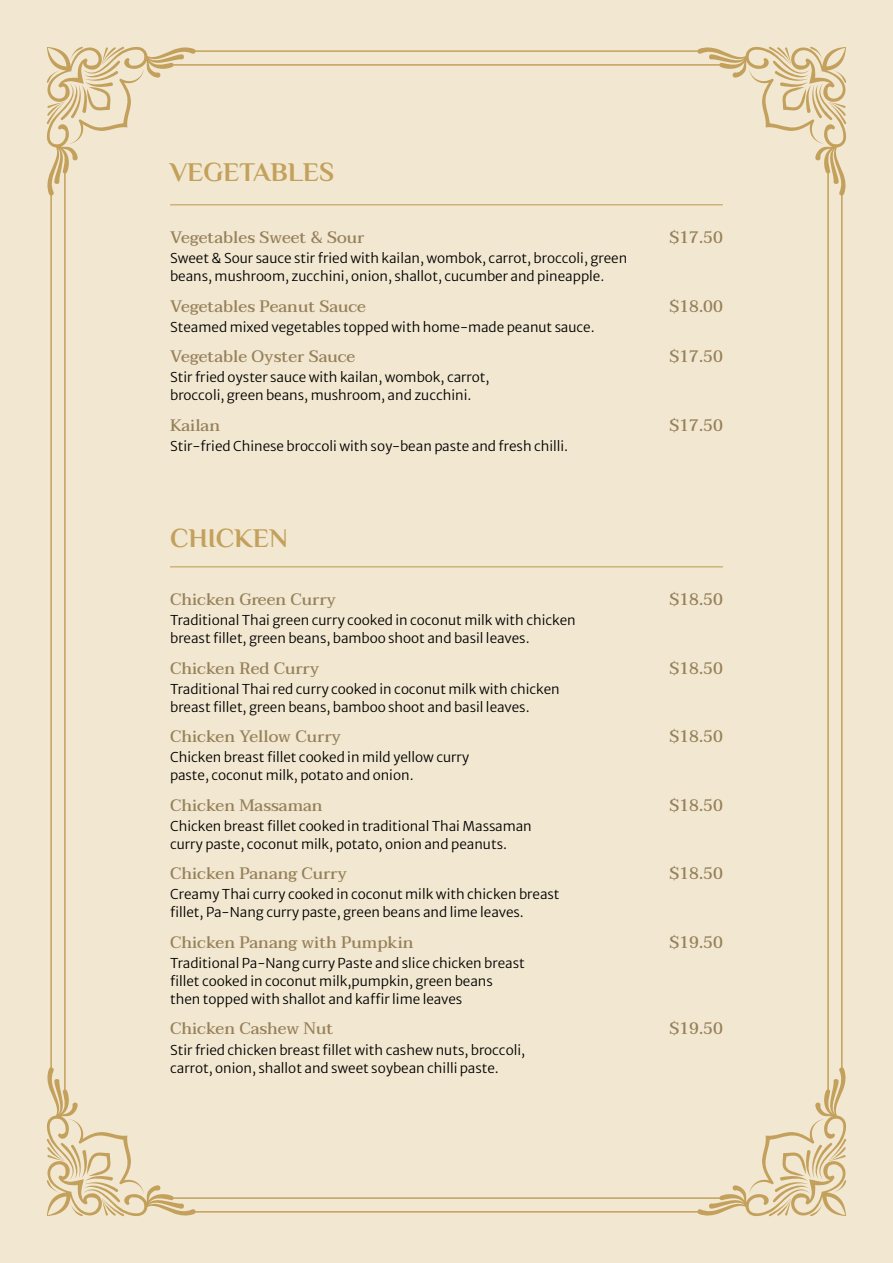
<style>
.page{position:relative;width:893px;height:1263px;background:#f2e7d0}
.page>*{position:absolute;margin:0;border:0;box-sizing:border-box;transform-origin:0 0}
.category{font:700 27px "El Messiri";color:#c3a15c}
.dish_name{font:500 16.5px "Taviraj";color:#958059}
.description{font:13.5px/18px "Merriweather Sans";color:#000}
</style>
<div class="page">
<svg style="left:697px;top:1067px;width:149px;height:149px"></svg>
<svg style="left:47px;top:1067px;width:149px;height:149px"></svg>
<svg style="left:697px;top:47px;width:149px;height:149px"></svg>
<svg style="left:47px;top:47px;width:149px;height:149px"></svg>
<hr style="left:841px;top:190px;width:2px;height:883px;background:#c3a15c">
<hr style="left:192px;top:1211px;width:509px;height:1px;background:#c3a15c">
<hr style="left:192px;top:50px;width:509px;height:2px;background:#c3a15c">
<hr style="left:50px;top:190px;width:2px;height:883px;background:#c3a15c">
<hr style="left:827px;top:172px;width:2px;height:919px;background:#c3a15c">
<hr style="left:171px;top:1197px;width:551px;height:2px;background:#c3a15c">
<hr style="left:171px;top:64px;width:551px;height:2px;background:#c3a15c">
<hr style="left:64px;top:172px;width:2px;height:919px;background:#c3a15c">
<hr style="left:170px;top:204px;width:553px;height:1px;background:#c3a15c">
<hr style="left:170px;top:566px;width:553px;height:1px;background:#c3a15c">
<p class="category" style="left:170px;top:155px;width:166px">VEGETABLES</p>
<p class="dish_name" style="left:170px;top:224px;width:196px">Vegetables Sweet &amp; Sour</p>
<p class="dish_name" style="left:669px;top:224px;width:55px">$17.50</p>
<p class="description" style="left:170px;top:248px;width:459px">Sweet &amp; Sour sauce stir fried with kailan, wombok, carrot, broccoli, green beans, mushroom, zucchini, onion, shallot, cucumber and pineapple.</p>
<p class="dish_name" style="left:170px;top:293px;width:197px">Vegetables Peanut Sauce</p>
<p class="dish_name" style="left:669px;top:293px;width:55px">$18.00</p>
<p class="description" style="left:170px;top:316px;width:426px">Steamed mixed vegetables topped with home-made peanut sauce.</p>
<p class="dish_name" style="left:170px;top:343px;width:187px">Vegetable Oyster Sauce</p>
<p class="dish_name" style="left:669px;top:343px;width:55px">$17.50</p>
<p class="description" style="left:170px;top:367px;width:321px">Stir fried oyster sauce with kailan, wombok, carrot, broccoli, green beans, mushroom, and zucchini.</p>
<p class="dish_name" style="left:170px;top:412px;width:51px">Kailan</p>
<p class="dish_name" style="left:669px;top:412px;width:55px">$17.50</p>
<p class="description" style="left:170px;top:435px;width:400px">Stir-fried Chinese broccoli with soy-bean paste and fresh chilli.</p>
<p class="category" style="left:170px;top:522px;width:119px">CHICKEN</p>
<p class="dish_name" style="left:170px;top:586px;width:168px">Chicken Green Curry</p>
<p class="dish_name" style="left:669px;top:586px;width:55px">$18.50</p>
<p class="description" style="left:170px;top:610px;width:407px">Traditional Thai green curry cooked in coconut milk with chicken breast fillet, green beans, bamboo shoot and basil leaves.</p>
<p class="dish_name" style="left:170px;top:655px;width:151px">Chicken Red Curry</p>
<p class="dish_name" style="left:669px;top:655px;width:55px">$18.50</p>
<p class="description" style="left:170px;top:678px;width:391px">Traditional Thai red curry cooked in coconut milk with chicken breast fillet, green beans, bamboo shoot and basil leaves.</p>
<p class="dish_name" style="left:170px;top:723px;width:173px">Chicken Yellow Curry</p>
<p class="dish_name" style="left:669px;top:723px;width:55px">$18.50</p>
<p class="description" style="left:170px;top:747px;width:301px">Chicken breast fillet cooked in mild yellow curry paste, coconut milk, potato and onion.</p>
<p class="dish_name" style="left:170px;top:792px;width:154px">Chicken Massaman</p>
<p class="dish_name" style="left:669px;top:792px;width:55px">$18.50</p>
<p class="description" style="left:170px;top:815px;width:363px">Chicken breast fillet cooked in traditional Thai Massaman curry paste, coconut milk, potato, onion and peanuts.</p>
<p class="dish_name" style="left:170px;top:860px;width:179px">Chicken Panang Curry</p>
<p class="dish_name" style="left:669px;top:860px;width:55px">$18.50</p>
<p class="description" style="left:170px;top:884px;width:391px">Creamy Thai curry cooked in coconut milk with chicken breast fillet, Pa-Nang curry paste, green beans and lime leaves.</p>
<p class="dish_name" style="left:170px;top:929px;width:245px">Chicken Panang with Pumpkin</p>
<p class="dish_name" style="left:669px;top:929px;width:55px">$19.50</p>
<p class="description" style="left:170px;top:952px;width:356px">Traditional Pa-Nang curry Paste and slice chicken breast fillet cooked in coconut milk,pumpkin, green beans then topped with shallot and kaffir lime leaves</p>
<p class="dish_name" style="left:170px;top:1016px;width:165px">Chicken Cashew Nut</p>
<p class="dish_name" style="left:669px;top:1016px;width:55px">$19.50</p>
<p class="description" style="left:170px;top:1039px;width:356px">Stir fried chicken breast fillet with cashew nuts, broccoli, carrot, onion, shallot and sweet soybean chilli paste.</p>
</div>
